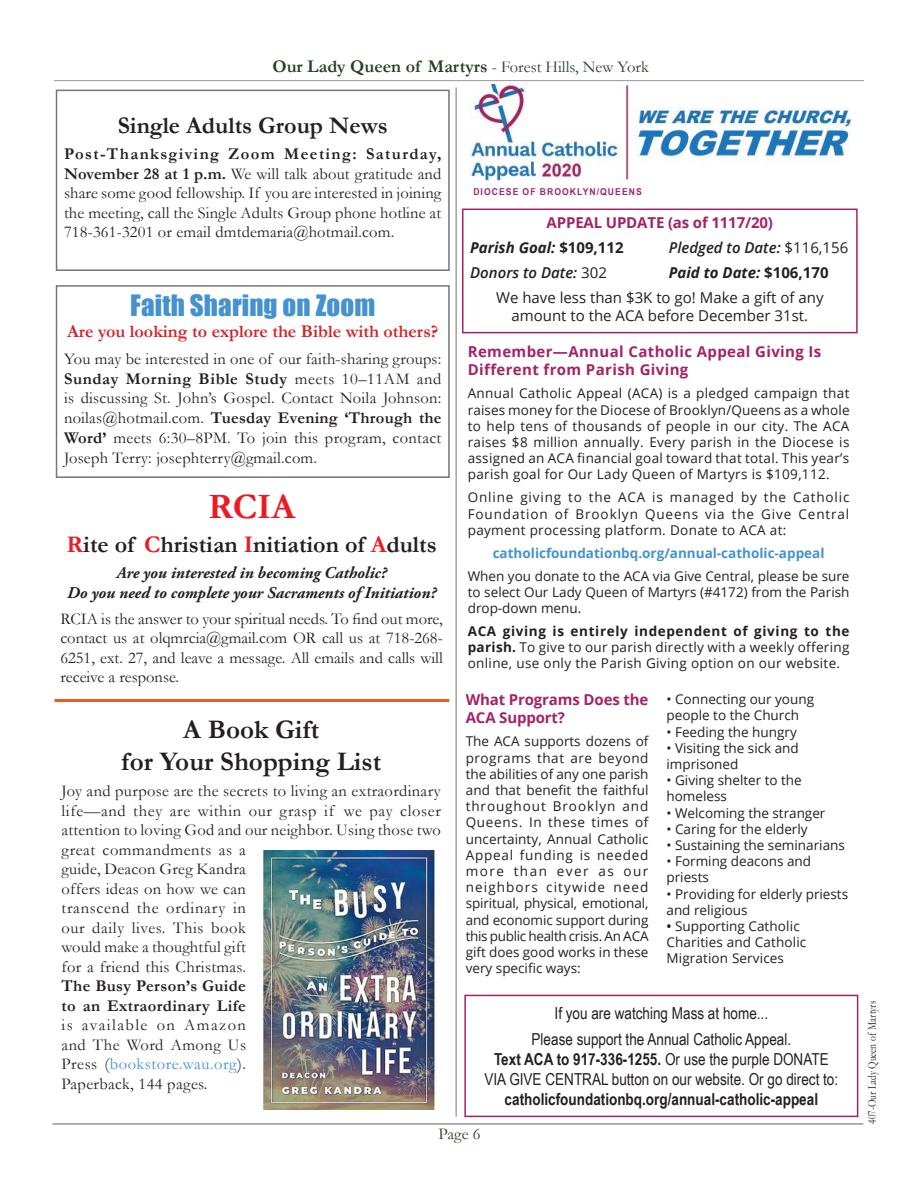
<style>
.page{position:relative;width:918px;height:1188px;background:#fff}
.page>*{position:absolute;margin:0;border:0;box-sizing:border-box;transform-origin:0 0}
.t1{font:700 36px "Garamond";color:#ef1923}
.t2{font:700 27px/32.4px "Garamond";color:#241f1f;text-align:center}
.t3{font:27px "Impact";letter-spacing:.005em;color:#4592cf}
.t4{font:700 24px "Garamond";color:#241f1f}
.t5{font:700 18px "Garamond";color:#264225}
.t6{font:700 18px "Garamond";color:#d42429}
.t7{font:16.5px/19.5px "Garamond";letter-spacing:.02em;color:#241f1f;text-align:justify}
.t8{font:16.5px/26.5px "Arial Narrow";color:#241f1f;text-align:center}
.t9{font:italic 700 16.5px/19.5px "Adobe Garamond Pro";color:#241f1f;text-align:center}
.t10{font:700 16.5px "Arial Narrow";color:#241f1f}
.t11{font:700 16.5px/19.5px "Garamond";letter-spacing:.025em;color:#241f1f}
.t12{font:16.5px "Garamond";color:#264225}
.t13{font:700 15px/24.8px "Open Sans";letter-spacing:-.01em;color:#a32365}
.t14{font:15px "Open Sans";color:#241f1f}
.t15{font:700 15px/18px "Open Sans";letter-spacing:.025em;color:#a32365}
.t16{font:italic 600 15px "Open Sans";color:#241f1f}
.t17{font:italic 700 15px "Open Sans";color:#241f1f}
.t18{font:13.5px/16.2px "Open Sans";color:#241f1f}
.t19{font:700 13.5px "Open Sans";color:#4492ce}
.t20{font:12px "Garamond";color:#241f1f;scale:.8 1}
.t21{font:700 9.45px "Arial Narrow";letter-spacing:.1em;color:#a32365;scale:1.11 1}
.s1{font-weight:400;font-size:16.5px}
.s2{font-weight:700}
.s3{color:#ef1923}
.s4{color:#4492ce}
.s5{font-style:italic;color:#241f1f}
.s6{color:#241f1f}
.s7{font-weight:600;font-style:italic;color:#241f1f}
.s8{font-weight:400;color:#241f1f}
.s9{font-weight:400;font-style:normal}
.s10{font-style:normal}
.s11{font-weight:600}
</style>
<div class="page">
<hr style="left:54px;top:80px;width:810px;height:1px;background:#969698">
<hr style="left:52px;top:1124px;width:811px;height:1px;background:#656365">
<img style="left:469px;top:84px;width:383px;height:99px">
<div style="left:470px;top:181px;width:172px;height:28px;background:#fff"></div>
<div style="left:462px;top:209px;width:396px;height:124px;border:2px solid #a32365"></div>
<div style="left:464px;top:995px;width:394px;height:122px;border:2px solid #a32365"></div>
<hr style="left:456px;top:87px;width:1px;height:1030px;background:#777576">
<div style="left:56px;top:285px;width:394px;height:193px;border:2px solid #777576"></div>
<hr style="left:54px;top:699px;width:395px;height:3px;background:#ef5a23">
<img style="left:262px;top:850px;width:174px;height:259px">
<div style="left:56px;top:90px;width:394px;height:181px;border:2px solid #777576"></div>
<h3 class="t5" style="left:272px;top:54px;width:378px">Our Lady Queen of Martyrs <span class="s1">- Forest Hills, New York</span></h3>
<h3 class="t4" style="left:118px;top:109px;width:271px">Single Adults Group News</h3>
<p class="t7" style="left:64px;top:144px;width:379px"><span class="s2">Post-Thanksgiving Zoom Meeting: Saturday, November 28 at 1 p.m.</span> We will talk about gratitude and share some good fellowship. If you are interested in joining the meeting, call the Single Adults Group phone hotline at 718-361-3201 or email dmtdemaria@hotmail.com.</p>
<h2 class="t3" style="left:130px;top:284px;width:247px">Faith Sharing on Zoom</h2>
<h3 class="t6" style="left:67px;top:319px;width:373px">Are you looking to explore the Bible with others?</h3>
<p class="t7" style="left:64px;top:348px;width:379px">You may be interested in one of our faith-sharing groups:<br><span class="s2">Sunday Morning Bible Study</span> meets 10–11AM and is discussing St. John’s Gospel. Contact Noila Johnson: noilas@hotmail.com. <span class="s2">Tuesday Evening ‘Through the Word’</span> meets 6:30–8PM. To join this program, contact Joseph Terry: josephterry@gmail.com.</p>
<h1 class="t1" style="left:208px;top:482px;width:88px">RCIA</h1>
<h3 class="t4" style="left:67px;top:528px;width:372px"><span class="s3">R</span>ite of <span class="s3">C</span>hristian <span class="s3">I</span>nitiation of <span class="s3">A</span>dults</h3>
<p class="t9" style="left:67px;top:563px;width:370px">Are you interested in becoming Catholic?<br>Do you need to complete your Sacraments of Initiation?</p>
<p class="t7" style="left:60px;top:609px;width:384px">RCIA is the answer to your spiritual needs. To find out more, contact us at olqmrcia@gmail.com OR call us at 718-268- 6251, ext. 27, and leave a message. All emails and calls will receive a response.</p>
<h2 class="t2" style="left:121px;top:713px;width:261px">A Book Gift<br>for Your Shopping List</h2>
<p class="t7" style="left:62px;top:781px;width:381px;text-align:left">Joy and purpose are the secrets to living an extraordinary life—and they are within our grasp if we pay closer attention to loving God and our neighbor. Using those two great commandments as a<br>guide, Deacon Greg Kandra<br>offers ideas on how we can<br>transcend the ordinary in<br>our daily lives. This book<br>would make a thoughtful gift<br>for a friend this Christmas.</p>
<p class="t11" style="left:62px;top:976px;width:186px">The Busy Person’s Guide to an Extraordinary Life</p>
<p class="t7" style="left:62px;top:1015px;width:186px">is available on Amazon and The Word Among Us Press (<span class="s4">bookstore.wau.org</span>).<br>Paperback, 144 pages.</p>
<p class="t21" style="left:473px;top:185px;width:153px">DIOCESE OF BROOKLYN/QUEENS</p>
<p class="t13" style="left:470px;top:210px;width:304px;text-indent:76px">APPEAL UPDATE (as of 1117/20)<br><span class="s5">Parish Goal:</span> <span class="s6">$109,112<br></span><span class="s7">Donors to Date:</span> <span class="s8">302</span></p>
<p class="t16" style="left:669px;top:237px;width:181px">Pledged to Date: <span class="s9">$116,156</span></p>
<p class="t17" style="left:669px;top:262px;width:161px">Paid to Date: <span class="s10">$106,170</span></p>
<p class="t14" style="left:496px;top:287px;width:329px">We have less than $3K to go! Make a gift of any</p>
<p class="t14" style="left:512px;top:305px;width:298px">amount to the ACA before December 31st.</p>
<p class="t15" style="left:468px;top:343px;width:355px">Remember—Annual Catholic Appeal Giving Is<br>Different from Parish Giving</p>
<p class="t18" style="left:468px;top:385px;width:383px;text-align:justify">Annual Catholic Appeal (ACA) is a pledged campaign that raises money for the Diocese of Brooklyn/Queens as a whole to help tens of thousands of people in our city. The ACA raises $8 million annually. Every parish in the Diocese is assigned an ACA financial goal toward that total. This year’s parish goal for Our Lady Queen of Martyrs is $109,112.</p>
<p class="t18" style="left:468px;top:489px;width:383px;text-align:justify">Online giving to the ACA is managed by the Catholic Foundation of Brooklyn Queens via the Give Central payment processing platform. Donate to ACA at:</p>
<p class="t19" style="left:493px;top:543px;width:333px">catholicfoundationbq.org/annual-catholic-appeal</p>
<p class="t18" style="left:468px;top:567px;width:383px;text-align:justify">When you donate to the ACA via Give Central, please be sure to select Our Lady Queen of Martyrs (#4172) from the Parish drop-down menu.</p>
<p class="t18" style="left:468px;top:623px;width:383px;text-align:justify"><span class="s2">ACA giving is entirely independent of giving to the parish.</span> To give to our parish directly with a weekly offering online, use only the Parish Giving option on our website.</p>
<p class="t13" style="left:466px;top:691px;width:184px;line-height:18px">What Programs Does the<br>ACA Support?</p>
<p class="t18" style="left:466px;top:733px;width:184px;text-align:justify">The ACA supports dozens of programs that are beyond the abilities of any one parish and that benefit the faithful throughout Brooklyn and Queens. In these times of uncertainty, Annual Catholic Appeal funding is needed more than ever as our neighbors citywide need spiritual, physical, emotional, and economic support during this public health crisis. An ACA gift does good works in these very specific ways:</p>
<p class="t18" style="left:667px;top:691px;width:149px">• Connecting our young people to the Church</p>
<p class="t18" style="left:667px;top:723px;width:132px">• Feeding the hungry</p>
<p class="t18" style="left:667px;top:740px;width:134px">• Visiting the sick and imprisoned</p>
<p class="t18" style="left:667px;top:772px;width:137px">• Giving shelter to the homeless</p>
<p class="t18" style="left:667px;top:804px;width:160px">• Welcoming the stranger</p>
<p class="t18" style="left:667px;top:821px;width:143px">• Caring for the elderly</p>
<p class="t18" style="left:667px;top:837px;width:180px">• Sustaining the seminarians</p>
<p class="t18" style="left:667px;top:853px;width:146px">• Forming deacons and priests</p>
<p class="t18" style="left:667px;top:885px;width:183px">• Providing for elderly priests and religious</p>
<p class="t18" style="left:667px;top:918px;width:141px"><span class="s11">•</span> Supporting Catholic<br>Charities and Catholic<br>Migration Services</p>
<p class="t8" style="left:532px;top:999px;width:261px">If you are watching Mass at home...<br>Please support the Annual Catholic Appeal.</p>
<p class="t8" style="left:485px;top:1049px;width:355px;line-height:19.8px"><span class="s2">Text ACA to 917-336-1255.</span> Or use the purple DONATE<br>VIA GIVE CENTRAL button on our website. Or go direct to:</p>
<p class="t10" style="left:505px;top:1087px;width:315px">catholicfoundationbq.org/annual-catholic-appeal</p>
<p class="t12" style="left:439px;top:1122px;width:43px">Page 6</p>
<p class="t20" style="left:864px;top:1124px;width:155px;rotate:-90deg">407-Our Lady Queen of Martyrs</p>
</div>
